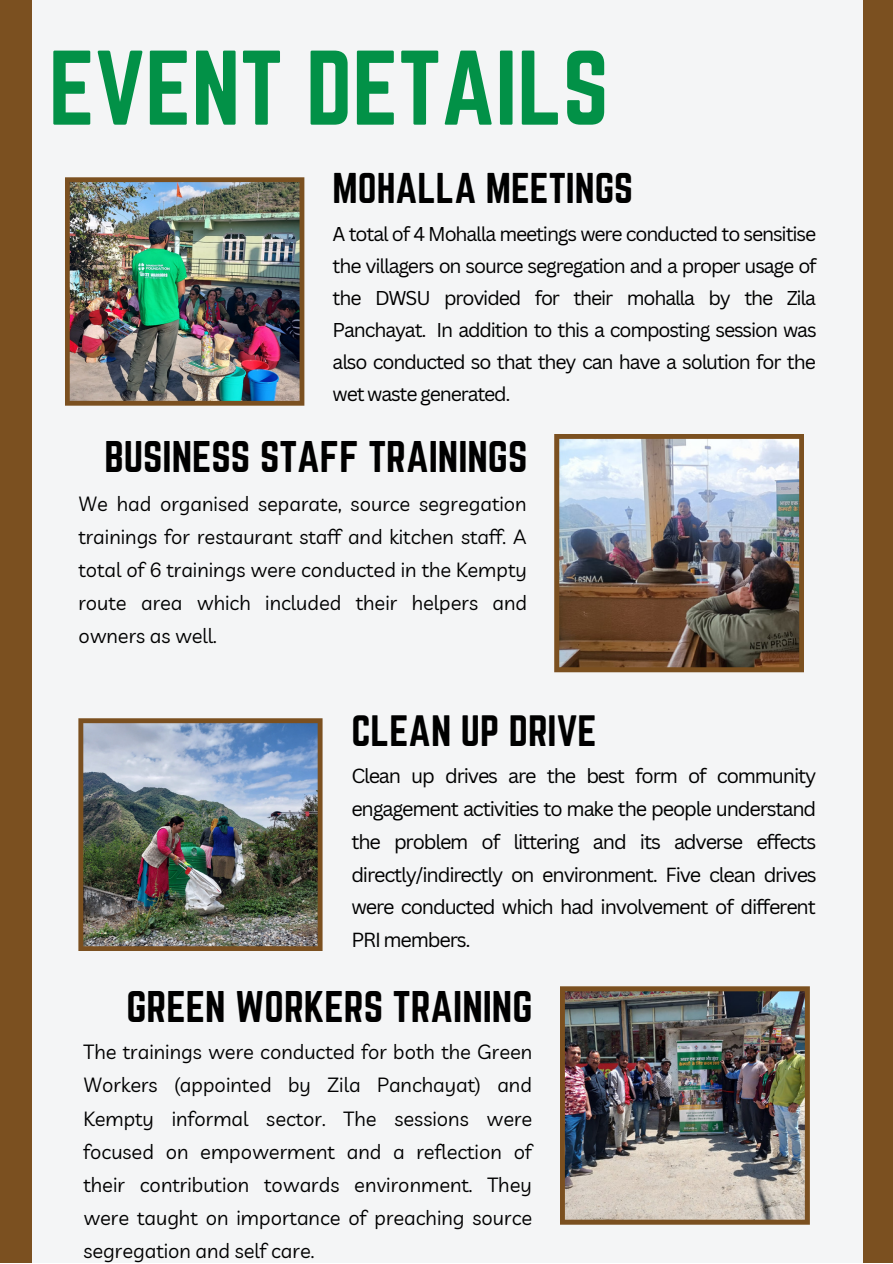
<style>
.page{position:relative;width:893px;height:1264px;background:#fff}
.page>*{position:absolute;margin:0;border:0;box-sizing:border-box;transform-origin:0 0}
.t1{font:92.55px "Norwester";color:#029147}
.t2{font:38.7px "Norwester";color:#000}
.t3{font:38.4px "Norwester";color:#000}
.t4{font:37.65px "Norwester";color:#000}
.t5{font:20.1px/33.2px "Livvic";color:#000;text-align:justify}
.t6{font:19.8px/32.7px "Canva Sans";letter-spacing:-.06em;color:#000;text-align:justify}
.t7{font:19.5px/32.1px "Canva Sans";letter-spacing:-.06em;color:#000;text-align:justify}
</style>
<div class="page">
<div style="left:0;top:0;width:892px;height:1262px;background:#f4f5f6"></div>
<div style="left:0;top:0;width:32px;height:1262px;background:#7b5020"></div>
<div style="left:862px;top:0;width:30px;height:1262px;background:#7b5020"></div>
<img style="left:65px;top:177px;width:239px;height:228px">
<img style="left:554px;top:434px;width:250px;height:238px">
<img style="left:78px;top:718px;width:244px;height:233px">
<img style="left:560px;top:986px;width:249px;height:238px">
<p class="t1" style="left:49px;top:32px;width:561px">EVENT DETAILS</p>
<p class="t4" style="left:332px;top:165px;width:302px">MOHALLA MEETINGS</p>
<p class="t7" style="left:332px;top:217px;width:485px">A total of 4 Mohalla meetings were conducted to sensitise the villagers on source segregation and a proper usage of the DWSU provided for their mohalla by the Zila Panchayat. In addition to this a composting session was also conducted so that they can have a solution for the wet waste generated.</p>
<p class="t2" style="left:104px;top:433px;width:424px">BUSINESS STAFF TRAININGS</p>
<p class="t5" style="left:78px;top:487px;width:450px">We had organised separate, source segregation trainings for restaurant staff and kitchen staff. A total of 6 trainings were conducted in the Kempty route area which included their helpers and owners as well.</p>
<p class="t3" style="left:351px;top:708px;width:247px">CLEAN UP DRIVE</p>
<p class="t6" style="left:351px;top:759px;width:467px">Clean up drives are the best form of community engagement activities to make the people understand the problem of littering and its adverse effects directly/indirectly on environment. Five clean drives were conducted which had involvement of different PRI members.</p>
<p class="t2" style="left:126px;top:983px;width:407px">GREEN WORKERS TRAINING</p>
<p class="t5" style="left:83px;top:1035px;width:450px">The trainings were conducted for both the Green Workers (appointed by Zila Panchayat) and Kempty informal sector. The sessions were focused on empowerment and a reflection of their contribution towards environment. They were taught on importance of preaching source segregation and self care.</p>
</div>
